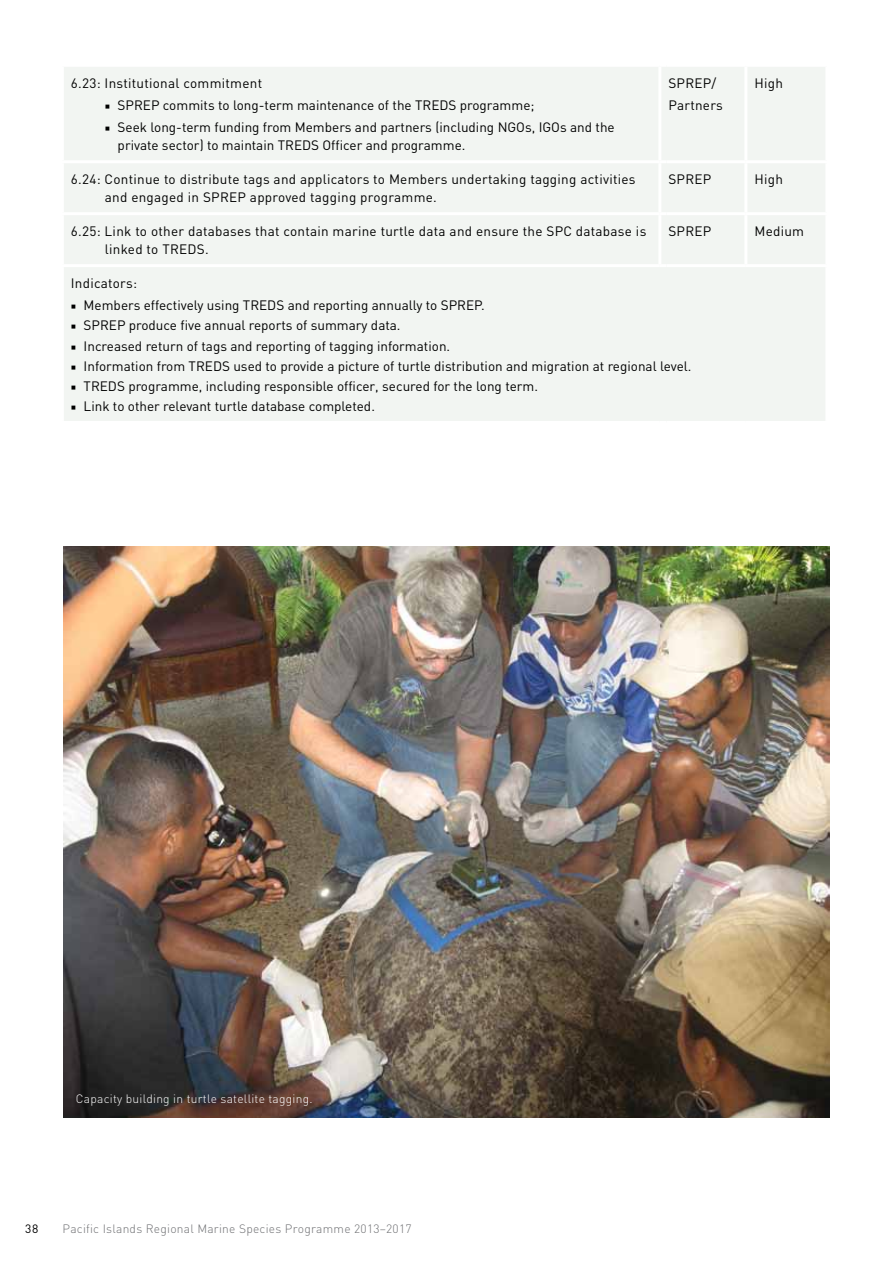
<style>
.page{position:relative;width:893px;height:1263px;background:#fff}
.page>*{position:absolute;margin:0;border:0;box-sizing:border-box;transform-origin:0 0}
.t1{font:13.5px/18px "DIN";color:#000}
.t2{font:13.5px/18px "DIN";letter-spacing:.02em;color:#000}
.t3{font:300 12px "DIN";letter-spacing:.02em;color:#6d6e71}
.t4{font:300 12px "DIN";letter-spacing:.02em;color:#fff}
.t5{font:12px "DIN";color:#000}
.s1{font-family:"Minion Pro"}
</style>
<div class="page">
<img style="left:64px;top:546px;width:765px;height:572px">
<div style="left:64px;top:67px;width:761px;height:354px;background:#f2f5f2"></div>
<hr style="left:658px;top:67px;width:3px;height:93px;background:#fff">
<hr style="left:744px;top:67px;width:3px;height:93px;background:#fff">
<hr style="left:61px;top:160px;width:599px;height:3px;background:#fff">
<svg style="left:660px;top:160px;width:7px;height:3px"></svg>
<hr style="left:658px;top:163px;width:3px;height:49px;background:#fff">
<hr style="left:667px;top:160px;width:79px;height:3px;background:#fff">
<hr style="left:746px;top:160px;width:82px;height:3px;background:#fff">
<hr style="left:744px;top:163px;width:3px;height:49px;background:#fff">
<hr style="left:61px;top:212px;width:599px;height:3px;background:#fff">
<svg style="left:660px;top:212px;width:7px;height:3px"></svg>
<hr style="left:658px;top:215px;width:3px;height:49px;background:#fff">
<hr style="left:667px;top:212px;width:79px;height:3px;background:#fff">
<hr style="left:746px;top:212px;width:82px;height:3px;background:#fff">
<hr style="left:744px;top:215px;width:3px;height:49px;background:#fff">
<hr style="left:61px;top:264px;width:599px;height:3px;background:#fff">
<svg style="left:660px;top:264px;width:7px;height:3px"></svg>
<hr style="left:667px;top:264px;width:79px;height:3px;background:#fff">
<hr style="left:746px;top:264px;width:82px;height:3px;background:#fff">
<p class="t2" style="left:71px;top:74px;width:193px">6.23: Institutional commitment</p>
<p class="t1" style="left:105px;top:96px;width:431px"><span class="s1">■</span> SPREP commits to long-term maintenance of the TREDS programme;</p>
<p class="t1" style="left:118px;top:118px;width:499px;text-indent:-13px"><span class="s1">■</span> Seek long-term funding from Members and partners (including NGOs, IGOs and the private sector) to maintain TREDS Officer and programme.</p>
<p class="t2" style="left:668px;top:71px;width:56px;line-height:22.2px">SPREP/<br>Partners</p>
<p class="t1" style="left:754px;top:74px;width:30px">High</p>
<p class="t2" style="left:105px;top:170px;width:532px;text-indent:-34px">6.24: Continue to distribute tags and applicators to Members undertaking tagging activities and engaged in SPREP approved tagging programme.</p>
<p class="t1" style="left:668px;top:170px;width:44px">SPREP</p>
<p class="t1" style="left:754px;top:170px;width:30px">High</p>
<p class="t2" style="left:105px;top:222px;width:543px;text-indent:-34px">6.25: Link to other databases that contain marine turtle data and ensure the SPC database is linked to TREDS.</p>
<p class="t1" style="left:668px;top:222px;width:44px">SPREP</p>
<p class="t1" style="left:754px;top:222px;width:51px">Medium</p>
<p class="t2" style="left:71px;top:274px;width:68px">Indicators:</p>
<p class="t1" style="left:71px;top:296px;width:416px"><span class="s1">■</span> Members effectively using TREDS and reporting annually to SPREP.</p>
<p class="t1" style="left:71px;top:316px;width:331px"><span class="s1">■</span> SPREP produce five annual reports of summary data.</p>
<p class="t1" style="left:71px;top:336px;width:381px"><span class="s1">■</span> Increased return of tags and reporting of tagging information.</p>
<p class="t1" style="left:71px;top:357px;width:622px"><span class="s1">■</span> Information from TREDS used to provide a picture of turtle distribution and migration at regional level.</p>
<p class="t1" style="left:71px;top:377px;width:469px"><span class="s1">■</span> TREDS programme, including responsible officer, secured for the long term.</p>
<p class="t1" style="left:71px;top:397px;width:306px"><span class="s1">■</span> Link to other relevant turtle database completed.</p>
<p class="t4" style="left:76px;top:1092px;width:238px">Capacity building in turtle satellite tagging.</p>
<p class="t5" style="left:25px;top:1221px;width:15px">38</p>
<p class="t3" style="left:63px;top:1221px;width:351px">Pacific Islands Regional Marine Species Programme 2013–2017</p>
</div>
